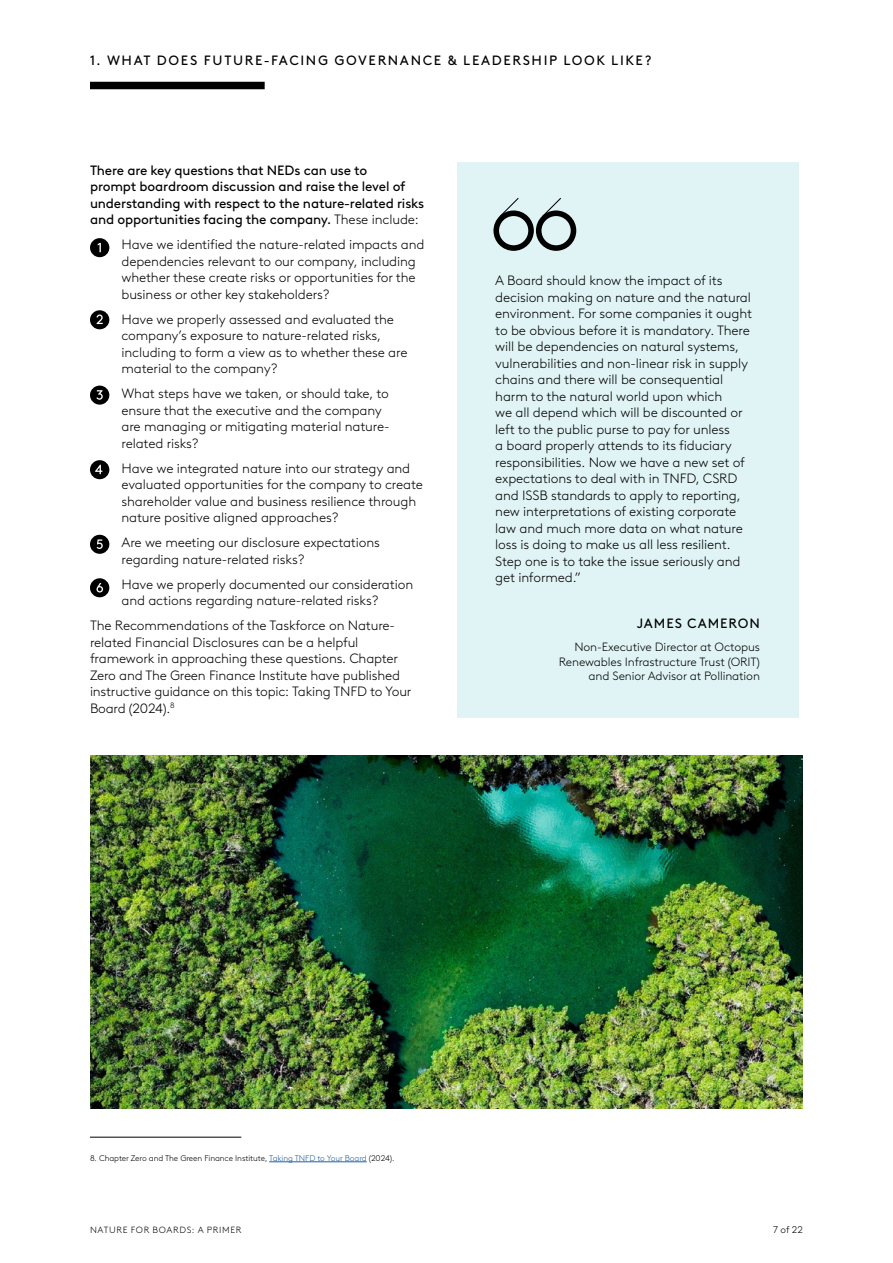
<style>
.page{position:relative;width:893px;height:1263px;background:#fff}
.page>*{position:absolute;margin:0;border:0;box-sizing:border-box;transform-origin:0 0}
.t1{font:300 13.5px/16.5px "Brown LL";letter-spacing:-.01em;color:#000}
.t2{font:13.5px/16.5px "Brown LL";letter-spacing:-.01em;color:#000}
.t3{font:13.5px "Brown LL";letter-spacing:.12em;color:#000}
.t4{font:13.5px "Brown LL";letter-spacing:.07em;color:#000}
.t5{font:300 12px/15px "Brown LL";letter-spacing:-.01em;color:#000;text-align:right}
.t6{font:300 9.75px "Brown LL";color:#000}
.t7{font:300 9px "Brown LL";letter-spacing:.07em;color:#000}
.t8{font:300 8.25px "Brown LL";letter-spacing:-.01em;color:#000}
.s1{font-weight:300}
.s2{color:#215e9e}
</style>
<div class="page">
<div style="left:90px;top:82px;width:175px;height:7px;background:#000"></div>
<div style="left:90px;top:238px;width:19px;height:19px;background:#000;border-radius:50%"></div>
<svg style="left:98px;top:243px;width:3px;height:9px"></svg>
<div style="left:90px;top:310px;width:19px;height:19px;background:#000;border-radius:50%"></div>
<svg style="left:96px;top:314px;width:7px;height:10px"></svg>
<div style="left:90px;top:386px;width:19px;height:19px;background:#000;border-radius:50%"></div>
<svg style="left:96px;top:390px;width:7px;height:10px"></svg>
<div style="left:90px;top:460px;width:19px;height:19px;background:#000;border-radius:50%"></div>
<svg style="left:95px;top:465px;width:7px;height:9px"></svg>
<div style="left:90px;top:535px;width:19px;height:19px;background:#000;border-radius:50%"></div>
<svg style="left:97px;top:539px;width:6px;height:10px"></svg>
<div style="left:90px;top:578px;width:19px;height:19px;background:#000;border-radius:50%"></div>
<svg style="left:96px;top:583px;width:7px;height:9px"></svg>
<hr style="left:90px;top:1137px;width:151px;height:1px;background:#000">
<hr style="left:269px;top:1161px;width:98px;height:1px;background:#215e9e">
<img style="left:90px;top:756px;width:713px;height:353px">
<div style="left:457px;top:162px;width:341px;height:556px;background:#e1f4f5"></div>
<svg style="left:493px;top:198px;width:83px;height:53px"></svg>
<p class="t3" style="left:90px;top:51px;width:563px">1. WHAT DOES FUTURE-FACING GOVERNANCE &amp; LEADERSHIP LOOK LIKE?</p>
<p class="t2" style="left:90px;top:161px;width:336px">There are key questions that NEDs can use to<br>prompt boardroom discussion and raise the level of understanding with respect to the nature-related risks and opportunities facing the company. <span class="s1">These include:</span></p>
<p class="t1" style="left:121px;top:236px;width:305px">Have we identified the nature-related impacts and dependencies relevant to our company, including whether these create risks or opportunities for the business or other key stakeholders?</p>
<p class="t1" style="left:121px;top:310px;width:288px">Have we properly assessed and evaluated the company’s exposure to nature-related risks, including to form a view as to whether these are material to the company?</p>
<p class="t1" style="left:121px;top:385px;width:270px">What steps have we taken, or should take, to ensure that the executive and the company are managing or mitigating material nature&shy;related risks?</p>
<p class="t1" style="left:121px;top:459px;width:303px">Have we integrated nature into our strategy and evaluated opportunities for the company to create shareholder value and business resilience through nature positive aligned approaches?</p>
<p class="t1" style="left:121px;top:534px;width:260px">Are we meeting our disclosure expectations regarding nature-related risks?</p>
<p class="t1" style="left:121px;top:575px;width:293px">Have we properly documented our consideration and actions regarding nature-related risks?</p>
<p class="t1" style="left:90px;top:617px;width:323px">The Recommendations of the Taskforce on Nature&shy;related Financial Disclosures can be a helpful framework in approaching these questions. Chapter Zero and The Green Finance Institute have published instructive guidance on this topic: Taking TNFD to Your Board (2024).<sup>8</sup></p>
<p class="t1" style="left:495px;top:272px;width:258px">A Board should know the impact of its decision making on nature and the natural environment. For some companies it ought to be obvious before it is mandatory. There will be dependencies on natural systems, vulnerabilities and non-linear risk in supply chains and there will be consequential harm to the natural world upon which<br>we all depend which will be discounted or left to the public purse to pay for unless<br>a board properly attends to its fiduciary responsibilities. Now we have a new set of expectations to deal with in TNFD, CSRD and ISSB standards to apply to reporting, new interpretations of existing corporate law and much more data on what nature loss is doing to make us all less resilient.<br>Step one is to take the issue seriously and get informed.”</p>
<p class="t4" style="left:637px;top:613px;width:125px">JAMES CAMERON</p>
<p class="t5" style="left:559px;top:639px;width:203px">Non-Executive Director at Octopus<br>Renewables Infrastructure Trust (ORIT)</p>
<p class="t5" style="left:589px;top:667px;width:173px">and Senior Advisor at Pollination</p>
<p class="t8" style="left:90px;top:1152px;width:306px">8. Chapter Zero and The Green Finance Institute, <span class="s2">Taking TNFD to Your Board</span> (2024).</p>
<p class="t7" style="left:90px;top:1223px;width:153px">NATURE FOR BOARDS: A PRIMER</p>
<p class="t6" style="left:773px;top:1223px;width:31px">7 of 22</p>
</div>
